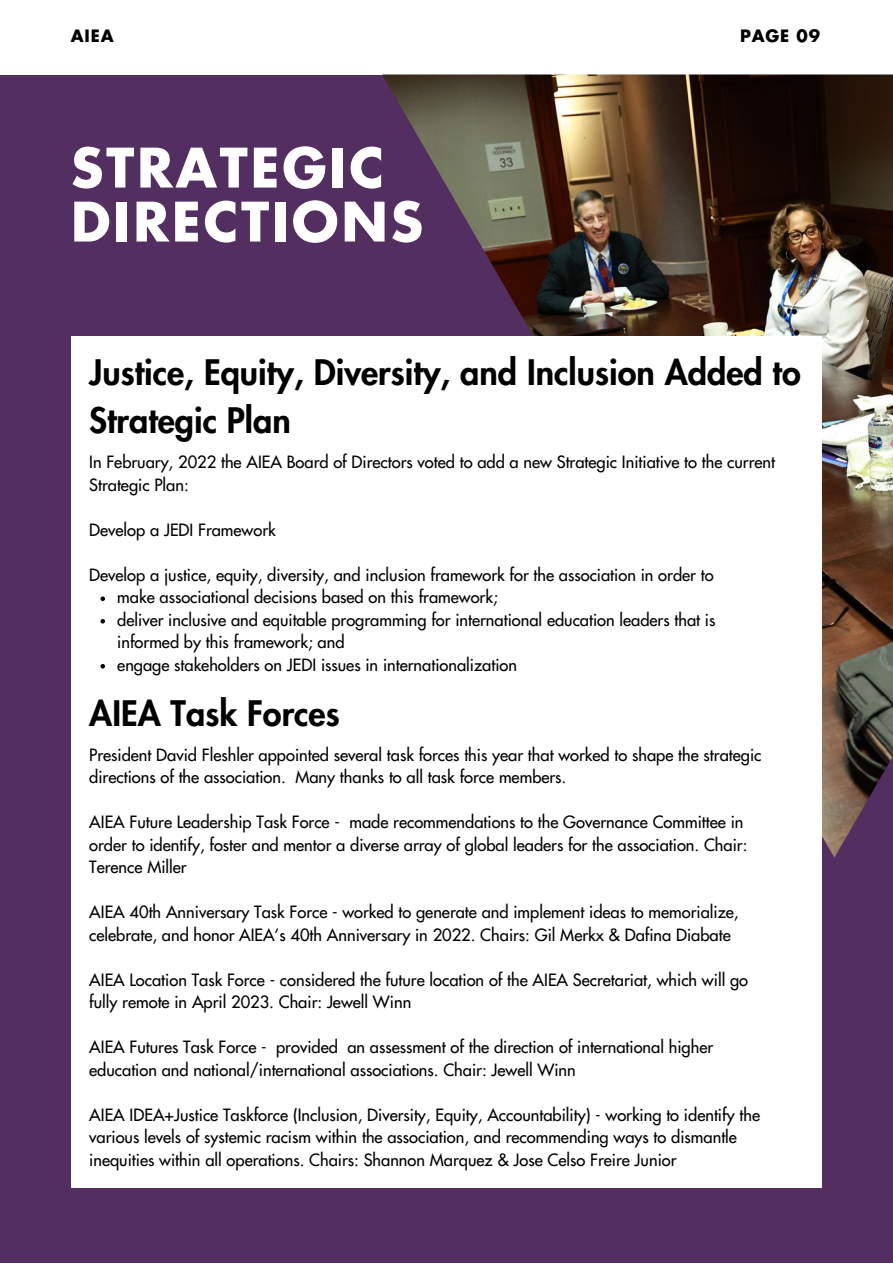
<style>
.page{position:relative;width:893px;height:1264px;background:#fff}
.page>*{position:absolute;margin:0;border:0;box-sizing:border-box;transform-origin:0 0}
.t1{font:700 52.95px/54px "Futura Std";letter-spacing:.05em;color:#fff}
.t2{font:800 34.2px/47.2px "Futura Std";color:#000}
.t3{font:500 16.5px/22.5px "Futura Std";color:#000}
.t4{font:700 16.5px "Futura Std";letter-spacing:.05em;color:#000}
</style>
<div class="page">
<div style="left:0;top:0;width:892px;height:1262px;background:#532e60"></div>
<div style="left:0;top:0;width:892px;height:74px;background:#fff"></div>
<img style="left:382px;top:74px;width:510px;height:783px">
<div style="left:72px;top:336px;width:749px;height:851px;background:#fff"></div>
<svg style="left:100px;top:596px;width:5px;height:5px"></svg>
<svg style="left:100px;top:619px;width:5px;height:4px"></svg>
<svg style="left:100px;top:664px;width:5px;height:4px"></svg>
<p class="t4" style="left:71px;top:29px;width:44px">AIEA</p>
<h1 class="t1" style="left:71px;top:143px;width:354px">STRATEGIC<br>DIRECTIONS</h1>
<p class="t4" style="left:740px;top:29px;width:82px">PAGE 09</p>
<h2 class="t2" style="left:89px;top:350px;width:713px">Justice, Equity, Diversity, and Inclusion Added to<br>Strategic Plan</h2>
<p class="t3" style="left:89px;top:451px;width:687px">In February, 2022 the AIEA Board of Directors voted to add a new Strategic Initiative to the current<br>Strategic Plan:</p>
<p class="t3" style="left:89px;top:519px;width:188px">Develop a JEDI Framework</p>
<p class="t3" style="left:89px;top:564px;width:625px">Develop a justice, equity, diversity, and inclusion framework for the association in order to</p>
<p class="t3" style="left:117px;top:586px;width:599px">make associational decisions based on this framework;<br>deliver inclusive and equitable programming for international education leaders that is informed by this framework; and<br>engage stakeholders on JEDI issues in internationalization</p>
<h2 class="t2" style="left:89px;top:691px;width:252px">AIEA Task Forces</h2>
<p class="t3" style="left:89px;top:744px;width:673px">President David Fleshler appointed several task forces this year that worked to shape the strategic directions of the association. Many thanks to all task force members.</p>
<p class="t3" style="left:89px;top:811px;width:659px">AIEA Future Leadership Task Force - made recommendations to the Governance Committee in order to identify, foster and mentor a diverse array of global leaders for the association. Chair:<br>Terence Miller</p>
<p class="t3" style="left:89px;top:901px;width:650px">AIEA 40th Anniversary Task Force - worked to generate and implement ideas to memorialize, celebrate, and honor AIEA’s 40th Anniversary in 2022. Chairs: Gil Merkx &amp; Dafina Diabate</p>
<p class="t3" style="left:89px;top:969px;width:660px">AIEA Location Task Force - considered the future location of the AIEA Secretariat, which will go fully remote in April 2023. Chair: Jewell Winn</p>
<p class="t3" style="left:89px;top:1036px;width:625px">AIEA Futures Task Force - provided an assessment of the direction of international higher education and national/international associations. Chair: Jewell Winn</p>
<p class="t3" style="left:89px;top:1103px;width:672px">AIEA IDEA+Justice Taskforce (Inclusion, Diversity, Equity, Accountability) - working to identify the various levels of systemic racism within the association, and recommending ways to dismantle inequities within all operations. Chairs: Shannon Marquez &amp; Jose Celso Freire Junior</p>
</div>
